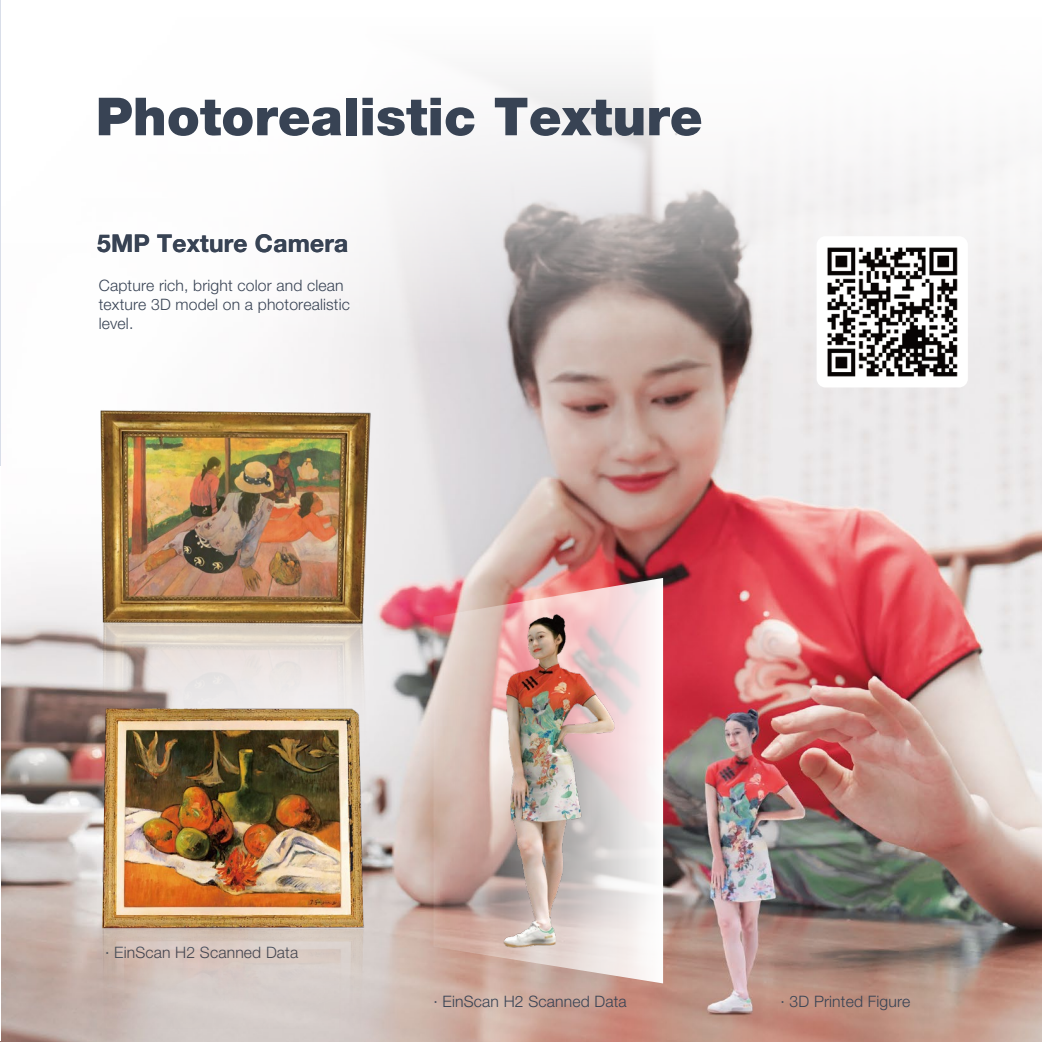
<style>
.page{position:relative;width:1042px;height:1042px;background:#fff}
.page>*{position:absolute;margin:0;border:0;box-sizing:border-box;transform-origin:0 0}
.t1{font:900 52.5px "Helvetica Neue LT Pro";color:#384354}
.t2{font:700 24.5px "Helvetica Neue LT Pro";letter-spacing:.01em;color:#384354}
.t3{font:300 15.75px/18.9px "Helvetica Neue LT Pro";letter-spacing:.01em;color:#384354}
</style>
<div class="page">
<img style="left:298px;top:343px;width:744px;height:699px">
<svg style="left:298px;top:75px;width:744px;height:268px"></svg>
<hr style="left:0;top:0;width:1px;height:1040px;background:#d9dee9">
<img style="left:0;top:786px;width:512px;height:256px">
<img style="left:0;top:347px;width:509px;height:439px">
<div style="left:816px;top:236px;width:152px;height:151px;background:#fff;border-radius:9px"></div>
<img style="left:827px;top:247px;width:131px;height:130px">
<svg style="left:433px;top:578px;width:230px;height:405px"></svg>
<img style="left:446px;top:590px;width:204px;height:366px">
<h1 class="t1" style="left:96px;top:85px;width:608px">Photorealistic Texture</h1>
<h2 class="t2" style="left:97px;top:228px;width:252px">5MP Texture Camera</h2>
<p class="t3" style="left:99px;top:275px;width:253px">Capture rich, bright color and clean texture 3D model on a photorealistic level.</p>
<p class="t3" style="left:105px;top:943px;width:195px">· EinScan H2 Scanned Data</p>
<p class="t3" style="left:433px;top:992px;width:195px">· EinScan H2 Scanned Data</p>
<p class="t3" style="left:780px;top:992px;width:131px">· 3D Printed Figure</p>
</div>
